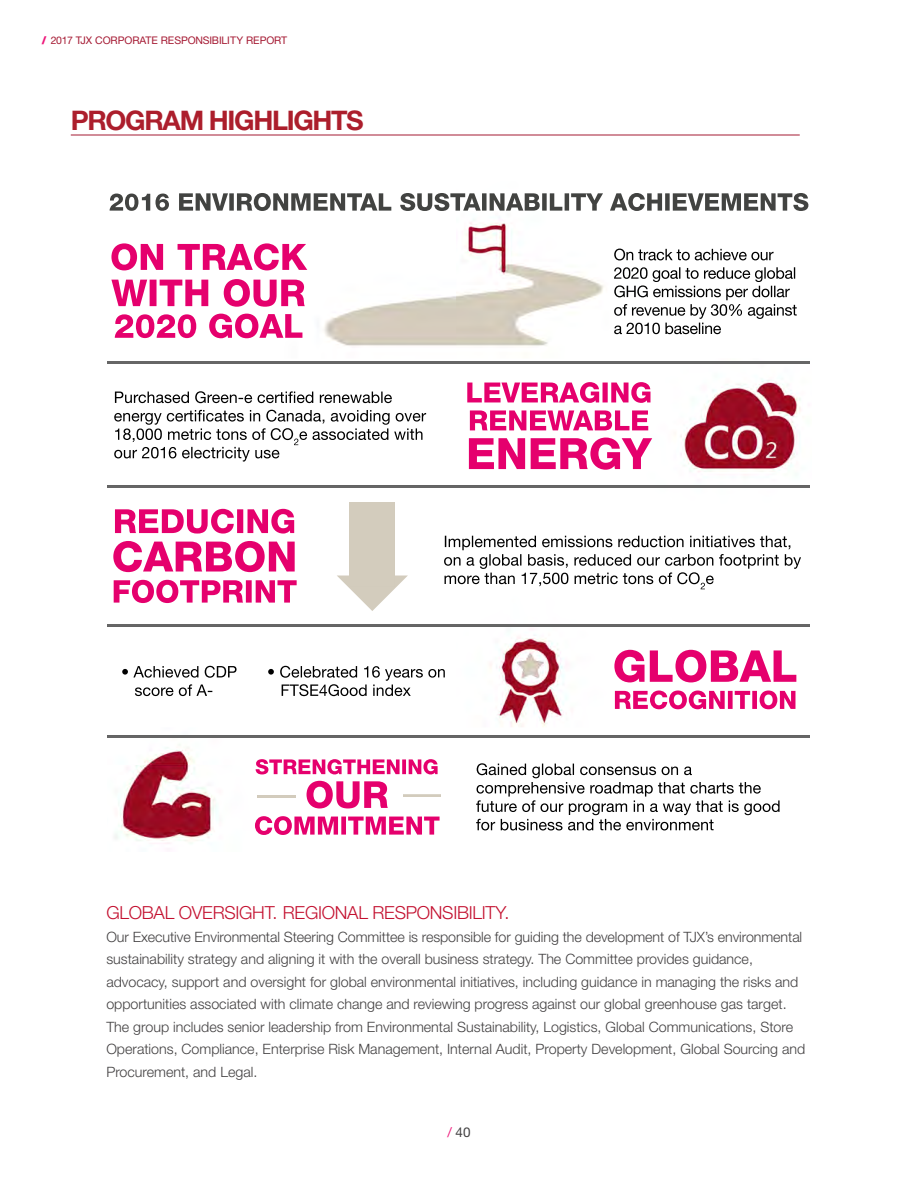
<style>
.page{position:relative;width:918px;height:1188px;background:#fff}
.page>*{position:absolute;margin:0;border:0;box-sizing:border-box;transform-origin:0 0}
.t1{font:700 27px "Helvetica Neue LT Std";letter-spacing:-.05em;color:#ac1e2c}
.t2{font:300 18px "Helvetica Neue LT Std";letter-spacing:-.015em;color:#c3102f}
.t3{font:300 14.25px/22.5px "Helvetica Neue LT Std";color:#424041}
.t4{font:13.5px "Helvetica Neue LT Std";color:#424041}
.t5{font:10.5px "Helvetica Neue LT Std";letter-spacing:-.015em;color:#a51a33}
.s1{font-weight:900;font-stretch:expanded;color:#ee177a}
.s2{color:#ee177a}
</style>
<div class="page">
<img style="left:107px;top:193px;width:703px;height:651px">
<img style="left:107px;top:361px;width:702px;height:2px">
<img style="left:107px;top:486px;width:702px;height:2px">
<img style="left:107px;top:624px;width:702px;height:2px">
<img style="left:107px;top:736px;width:702px;height:2px">
<img style="left:403px;top:795px;width:38px;height:2px">
<img style="left:258px;top:795px;width:38px;height:2px">
<img style="left:337px;top:576px;width:71px;height:35px">
<div style="left:350px;top:503px;width:44px;height:83px;background:#d3ccbd"></div>
<hr style="left:71px;top:135px;width:729px;height:1px;background:#a51a33">
<p class="t5" style="left:42px;top:34px;width:247px"><span class="s1">/</span> 2017 TJX CORPORATE RESPONSIBILITY REPORT</p>
<h1 class="t1" style="left:71px;top:104px;width:295px">PROGRAM HIGHLIGHTS</h1>
<p class="t2" style="left:106px;top:902px;width:404px">GLOBAL OVERSIGHT. REGIONAL RESPONSIBILITY.</p>
<p class="t3" style="left:106px;top:925px;width:700px">Our Executive Environmental Steering Committee is responsible for guiding the development of TJX’s environmental sustainability strategy and aligning it with the overall business strategy. The Committee provides guidance, advocacy, support and oversight for global environmental initiatives, including guidance in managing the risks and opportunities associated with climate change and reviewing progress against our global greenhouse gas target.<br>The group includes senior leadership from Environmental Sustainability, Logistics, Global Communications, Store Operations, Compliance, Enterprise Risk Management, Internal Audit, Property Development, Global Sourcing and Procurement, and Legal.</p>
<p class="t4" style="left:447px;top:1124px;width:25px"><span class="s2">/</span> 40</p>
</div>
